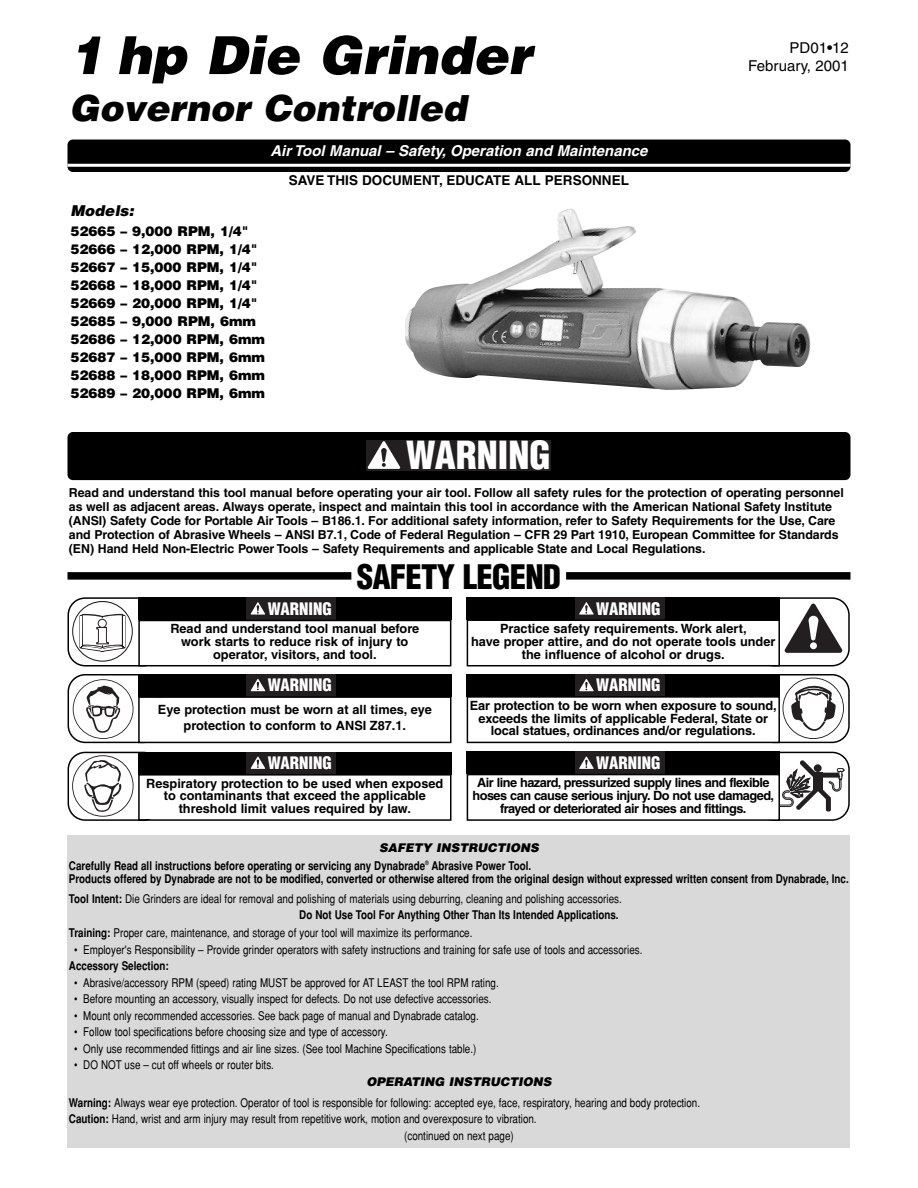
<style>
.page{position:relative;width:918px;height:1188px;background:#fff}
.page>*{position:absolute;margin:0;border:0;box-sizing:border-box;transform-origin:0 0}
.t1{font:italic 900 52.5px "Helvetica";color:#000}
.t2{font:900 condensed 37.8px "Helvetica";color:#fff}
.t3{font:italic 900 36px "Helvetica";color:#000}
.t4{font:900 condensed 33px "Helvetica";letter-spacing:-.025em;color:#000}
.t5{font:900 condensed 16.8px "Helvetica";color:#fff}
.t6{font:italic 700 15px "Helvetica";color:#fff}
.t7{font:15px "Helvetica";color:#000}
.t8{font:italic 900 15px "Helvetica";color:#000}
.t9{font:900 13.5px/18px "Helvetica";color:#000}
.t10{font:700 13.5px "Helvetica";color:#000}
.t11{font:700 12.75px/12.8px "Helvetica";color:#000;text-align:center}
.t12{font:700 12.75px/12.8px "Helvetica";letter-spacing:-.04em;color:#000;text-align:center}
.t13{font:700 12.3px/13.8px "Helvetica";letter-spacing:-.005em;color:#000}
.t14{font:12px/18px "Helvetica";color:#000;scale:.82 1}
.t15{font:700 12px/18px "Helvetica";letter-spacing:-.005em;color:#000;scale:.82 1}
.s1{font-weight:900;font-style:italic}
.s2{font-weight:400}
.s3{font-weight:700}
</style>
<div class="page">
<div style="left:68px;top:140px;width:782px;height:32px;background:#000;border-radius:5px"></div>
<hr style="left:68px;top:164px;width:782px;height:3px;background:#fff">
<img style="left:405px;top:209px;width:406px;height:181px">
<div style="left:68px;top:432px;width:782px;height:48px;background:#000;border-radius:5px"></div>
<div style="left:367px;top:441px;width:184px;height:30px;background:#231f20"></div>
<svg style="left:368px;top:441px;width:32px;height:28px"></svg>
<div style="left:138px;top:597px;width:313px;height:23px;background:#000"></div>
<div style="left:246px;top:597px;width:90px;height:23px;background:#231f20"></div>
<svg style="left:251px;top:602px;width:14px;height:13px"></svg>
<svg style="left:68px;top:597px;width:93px;height:70px"></svg>
<div style="left:140px;top:621px;width:310px;height:44px;background:#fff"></div>
<div style="left:138px;top:620px;width:313px;height:46px;border:2px solid #000"></div>
<div style="left:138px;top:674px;width:313px;height:23px;background:#000"></div>
<div style="left:246px;top:674px;width:90px;height:23px;background:#231f20"></div>
<svg style="left:251px;top:679px;width:14px;height:12px"></svg>
<svg style="left:68px;top:674px;width:70px;height:69px"></svg>
<div style="left:138px;top:696px;width:313px;height:47px;border:2px solid #000"></div>
<div style="left:138px;top:752px;width:313px;height:22px;background:#000"></div>
<div style="left:246px;top:752px;width:90px;height:22px;background:#231f20"></div>
<svg style="left:251px;top:757px;width:14px;height:12px"></svg>
<svg style="left:68px;top:752px;width:70px;height:69px"></svg>
<div style="left:138px;top:774px;width:313px;height:47px;border:2px solid #000"></div>
<div style="left:467px;top:597px;width:313px;height:23px;background:#000"></div>
<div style="left:575px;top:597px;width:90px;height:23px;background:#231f20"></div>
<svg style="left:579px;top:602px;width:15px;height:13px"></svg>
<svg style="left:780px;top:597px;width:70px;height:69px"></svg>
<div style="left:467px;top:619px;width:313px;height:47px;border:2px solid #000"></div>
<div style="left:467px;top:674px;width:313px;height:23px;background:#000"></div>
<div style="left:575px;top:674px;width:90px;height:23px;background:#231f20"></div>
<svg style="left:579px;top:679px;width:15px;height:12px"></svg>
<svg style="left:780px;top:674px;width:70px;height:69px"></svg>
<div style="left:467px;top:696px;width:313px;height:47px;border:2px solid #000"></div>
<div style="left:467px;top:752px;width:313px;height:22px;background:#000"></div>
<div style="left:575px;top:752px;width:90px;height:22px;background:#231f20"></div>
<svg style="left:579px;top:757px;width:15px;height:12px"></svg>
<svg style="left:780px;top:752px;width:70px;height:69px"></svg>
<div style="left:467px;top:774px;width:313px;height:47px;border:2px solid #000"></div>
<div style="left:68px;top:572px;width:283px;height:8px;background:#000"></div>
<div style="left:566px;top:572px;width:284px;height:8px;background:#000"></div>
<div style="left:67px;top:835px;width:783px;height:313px;background:#d9d9d9"></div>
<h1 class="t1" style="left:69px;top:36px;width:472px">1 hp Die Grinder</h1>
<h3 class="t3" style="left:69px;top:95px;width:404px">Governor Controlled</h3>
<p class="t6" style="left:270px;top:146px;width:382px">Air Tool Manual – Safety, Operation and Maintenance</p>
<p class="t8" style="left:70px;top:205px;width:67px">Models:</p>
<p class="t9" style="left:70px;top:223px;width:196px">52665 – 9,000 RPM, 1/4"<br>52666 – 12,000 RPM, 1/4"<br>52667 – 15,000 RPM, 1/4"<br>52668 – 18,000 RPM, 1/4"<br>52669 – 20,000 RPM, 1/4"<br>52685 – 9,000 RPM, 6mm<br>52686 – 12,000 RPM, 6mm<br>52687 – 15,000 RPM, 6mm<br>52688 – 18,000 RPM, 6mm<br>52689 – 20,000 RPM, 6mm</p>
<p class="t10" style="left:289px;top:175px;width:342px">SAVE THIS DOCUMENT, EDUCATE ALL PERSONNEL</p>
<h2 class="t2" style="left:406px;top:441px;width:146px">WARNING</h2>
<p class="t7" style="left:790px;top:42px;width:61px">PD01•12</p>
<p class="t7" style="left:748px;top:60px;width:102px">February, 2001</p>
<p class="t13" style="left:69px;top:487px;width:776px">Read and understand this tool manual before operating your air tool. Follow all safety rules for the protection of operating personnel as well as adjacent areas. Always operate, inspect and maintain this tool in accordance with the American National Safety Institute (ANSI) Safety Code for Portable Air Tools – B186.1. For additional safety information, refer to Safety Requirements for the Use, Care and Protection of Abrasive Wheels – ANSI B7.1, Code of Federal Regulation – CFR 29 Part 1910, European Committee for Standards (EN) Hand Held Non-Electric Power Tools – Safety Requirements and applicable State and Local Regulations.</p>
<h3 class="t4" style="left:357px;top:564px;width:206px">SAFETY LEGEND</h3>
<h3 class="t5" style="left:268px;top:602px;width:66px">WARNING</h3>
<p class="t11" style="left:170px;top:624px;width:251px">Read and understand tool manual before work starts to reduce risk of injury to operator, visitors, and tool.</p>
<h3 class="t5" style="left:268px;top:679px;width:66px">WARNING</h3>
<p class="t11" style="left:158px;top:703px;width:275px;line-height:15.8px">Eye protection must be worn at all times, eye protection to conform to ANSI Z87.1.</p>
<h3 class="t5" style="left:268px;top:756px;width:66px">WARNING</h3>
<p class="t11" style="left:146px;top:778px;width:299px">Respiratory protection to be used when exposed to contaminants that exceed the applicable threshold limit values required by law.</p>
<h3 class="t5" style="left:596px;top:602px;width:66px">WARNING</h3>
<p class="t11" style="left:471px;top:623px;width:306px">Practice safety requirements. Work alert,<br>have proper attire, and do not operate tools under the influence of alcohol or drugs.</p>
<h3 class="t5" style="left:596px;top:679px;width:66px">WARNING</h3>
<p class="t11" style="left:470px;top:700px;width:308px">Ear protection to be worn when exposure to sound, exceeds the limits of applicable Federal, State or local statues, ordinances and/or regulations.</p>
<h3 class="t5" style="left:596px;top:756px;width:66px">WARNING</h3>
<p class="t12" style="left:472px;top:778px;width:303px">Air line hazard, pressurized supply lines and flexible hoses can cause serious injury. Do not use damaged, frayed or deteriorated air hoses and fittings.</p>
<p class="t15" style="left:69px;top:840px;width:577px;text-indent:310px"><span class="s1">SAFETY INSTRUCTIONS<br></span>Carefully Read all instructions before operating or servicing any Dynabrade<sup>®</sup> Abrasive Power Tool.</p>
<p class="t15" style="left:69px;top:870px;width:952px;line-height:19.5px">Products offered by Dynabrade are not to be modified, converted or otherwise altered from the original design without expressed written consent from Dynabrade, Inc.<br>Tool Intent: <span class="s2">Die Grinders are ideal for removal and polishing of materials using deburring, cleaning and polishing accessories.</span></p>
<p class="t14" style="left:69px;top:907px;width:672px;text-indent:230px"><span class="s3">Do Not Use Tool For Anything Other Than Its Intended Applications.<br>Training:</span> Proper care, maintenance, and storage of your tool will maximize its performance.</p>
<p class="t14" style="left:74px;top:942px;width:695px">• Employer's Responsibility – Provide grinder operators with safety instructions and training for safe use of tools and accessories.</p>
<p class="t15" style="left:69px;top:958px;width:123px">Accessory Selection:</p>
<p class="t14" style="left:74px;top:975px;width:520px">• Abrasive/accessory RPM (speed) rating MUST be approved for AT LEAST the tool RPM rating.</p>
<p class="t14" style="left:74px;top:991px;width:511px">• Before mounting an accessory, visually inspect for defects. Do not use defective accessories.</p>
<p class="t14" style="left:74px;top:1008px;width:495px">• Mount only recommended accessories. See back page of manual and Dynabrade catalog.</p>
<p class="t14" style="left:74px;top:1024px;width:384px">• Follow tool specifications before choosing size and type of accessory.</p>
<p class="t14" style="left:74px;top:1041px;width:492px">• Only use recommended fittings and air line sizes. (See tool Machine Specifications table.)</p>
<p class="t14" style="left:74px;top:1057px;width:245px">• DO NOT use – cut off wheels or router bits.</p>
<p class="t14" style="left:69px;top:1072px;width:771px;line-height:21px;text-indent:297px"><span class="s1">OPERATING INSTRUCTIONS<br></span><span class="s3">Warning:</span> Always wear eye protection. Operator of tool is responsible for following: accepted eye, face, respiratory, hearing and body protection.</p>
<p class="t14" style="left:404px;top:1112px;width:163px;line-height:16.5px;text-indent:-335px"><span class="s3">Caution:</span> Hand, wrist and arm injury may result from repetitive work, motion and overexposure to vibration. (continued on next page)</p>
</div>
